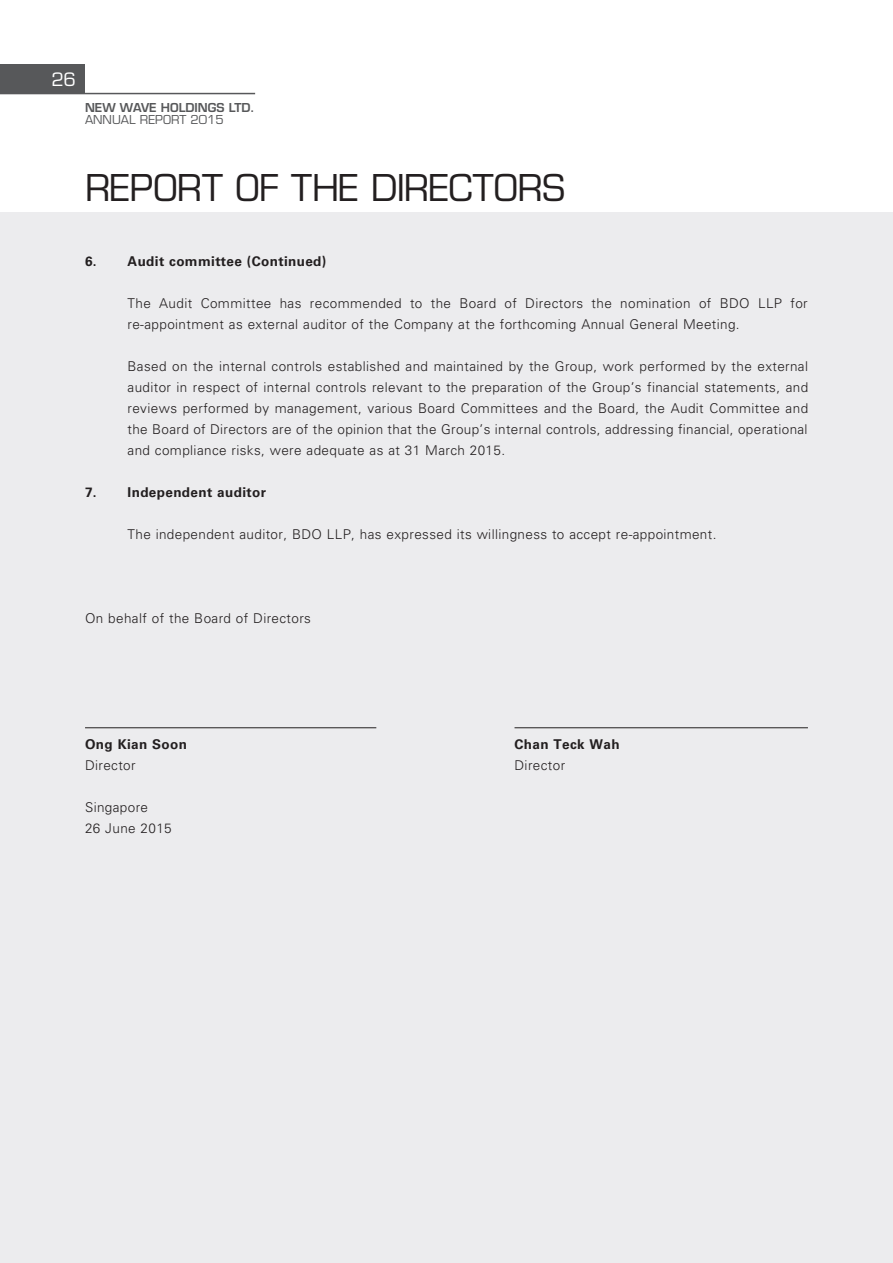
<style>
.page{position:relative;width:893px;height:1263px;background:#fff}
.page>*{position:absolute;margin:0;border:0;box-sizing:border-box;transform-origin:0 0}
.t1{font:36px "Eurostile LT Std";letter-spacing:-.01em;color:#231f20}
.t2{font:18px "Eurostile LT Std";color:#fff}
._00_E_Body_Text{font:300 13.5px/21px "Univers LT Std";letter-spacing:.03em;color:#231f20}
._01_E_Heading_Body{font:700 13.5px "Univers LT Std";letter-spacing:.03em;color:#231f20}
._50_E_Table_Text{font:700 13.5px "Univers LT Std";letter-spacing:.03em;color:#231f20}
._50_E_Table_Text-2{font:300 13.5px "Univers LT Std";letter-spacing:.03em;color:#231f20}
.t3{font:600 12px "Eurostile LT Std";color:#57585a}
.t4{font:12px "Eurostile LT Std";color:#57585a}
</style>
<div class="page">
<div style="left:0;top:64px;width:85px;height:30px;background:#57585a"></div>
<hr style="left:0;top:93px;width:255px;height:1px;background:#57585a">
<div style="left:0;top:213px;width:893px;height:1050px;background:#ececee"></div>
<hr style="left:85px;top:727px;width:291px;height:1px;background:#231f20">
<hr style="left:514px;top:727px;width:294px;height:1px;background:#231f20">
<h2 class="t2" style="left:52px;top:69px;width:26px">26</h2>
<p class="t3" style="left:85px;top:100px;width:171px">NEW WAVE HOLDINGS LTD.</p>
<p class="t4" style="left:85px;top:112px;width:140px">ANNUAL REPORT 2015</p>
<h1 class="t1" style="left:85px;top:166px;width:482px">REPORT OF THE DIRECTORS</h1>
<p class="_01_E_Heading_Body" style="left:85px;top:254px;width:243px">6. Audit committee (Continued)</p>
<p class="_00_E_Body_Text" style="left:128px;top:293px;width:682px">The Audit Committee has recommended to the Board of Directors the nomination of BDO LLP for re-appointment as external auditor of the Company at the forthcoming Annual General Meeting.</p>
<p class="_00_E_Body_Text" style="left:128px;top:356px;width:682px;text-align:justify">Based on the internal controls established and maintained by the Group, work performed by the external auditor in respect of internal controls relevant to the preparation of the Group’s financial statements, and reviews performed by management, various Board Committees and the Board, the Audit Committee and the Board of Directors are of the opinion that the Group’s internal controls, addressing financial, operational and compliance risks, were adequate as at 31 March 2015.</p>
<p class="_01_E_Heading_Body" style="left:85px;top:485px;width:182px">7. Independent auditor</p>
<p class="_00_E_Body_Text" style="left:128px;top:524px;width:590px">The independent auditor, BDO LLP, has expressed its willingness to accept re-appointment.</p>
<p class="_00_E_Body_Text" style="left:85px;top:608px;width:227px">On behalf of the Board of Directors</p>
<p class="_50_E_Table_Text" style="left:85px;top:737px;width:104px">Ong Kian Soon</p>
<p class="_50_E_Table_Text" style="left:514px;top:737px;width:107px">Chan Teck Wah</p>
<p class="_50_E_Table_Text-2" style="left:85px;top:757px;width:52px">Director</p>
<p class="_50_E_Table_Text-2" style="left:514px;top:757px;width:52px">Director</p>
<p class="_00_E_Body_Text" style="left:85px;top:797px;width:65px">Singapore</p>
<p class="_00_E_Body_Text" style="left:85px;top:818px;width:88px">26 June 2015</p>
</div>
